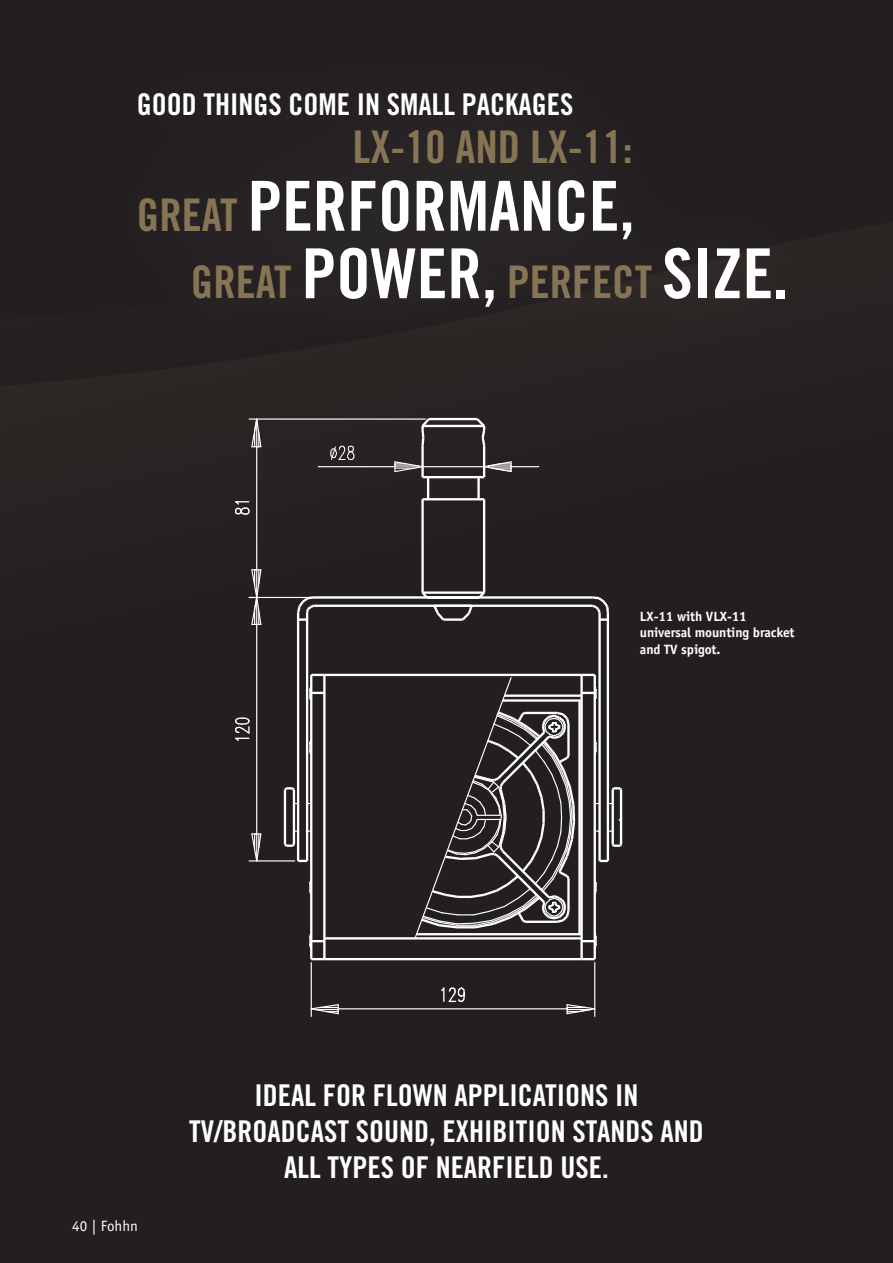
<style>
.page{position:relative;width:893px;height:1263px;background:#fff}
.page>*{position:absolute;margin:0;border:0;box-sizing:border-box;transform-origin:0 0}
.t1{font:69px "Trade Gothic Bold Cond Twenty";color:#fff}
.t2{font:45px "Trade Gothic Bold Cond Twenty";color:#877454}
.t3{font:30px/36px "Trade Gothic Bold Cond Twenty";color:#fff;text-align:center}
.t4{font:15px "Officina Sans Std";color:#fff}
.t5{font:700 13.5px/16.5px "Officina Sans Std";letter-spacing:-.01em;color:#fff}
.s1{font-size:45px;color:#877454}
.s2{font-size:69px;color:#fff}
</style>
<div class="page">
<div style="left:0;top:0;width:893px;height:182px;background:#231f20"></div>
<div style="left:0;top:1162px;width:893px;height:101px;background:#231f20"></div>
<div style="left:0;top:679px;width:893px;height:483px;background:#231f20"></div>
<div style="left:0;top:182px;width:893px;height:497px;background:#242020"></div>
<hr style="left:310px;top:675px;width:2px;height:284px;background:#fff">
<hr style="left:323px;top:675px;width:3px;height:284px;background:#fff">
<hr style="left:580px;top:675px;width:3px;height:284px;background:#fff">
<hr style="left:594px;top:675px;width:2px;height:284px;background:#fff">
<hr style="left:313px;top:596px;width:280px;height:3px;background:#fff">
<hr style="left:313px;top:605px;width:280px;height:2px;background:#fff">
<hr style="left:324px;top:674px;width:258px;height:2px;background:#fff">
<hr style="left:607px;top:613px;width:2px;height:248px;background:#fff">
<hr style="left:598px;top:613px;width:3px;height:248px;background:#fff">
<svg style="left:590px;top:595px;width:20px;height:26px"></svg>
<hr style="left:306px;top:613px;width:2px;height:248px;background:#fff">
<hr style="left:297px;top:613px;width:2px;height:248px;background:#fff">
<svg style="left:295px;top:595px;width:21px;height:26px"></svg>
<svg style="left:311px;top:674px;width:13px;height:2px"></svg>
<svg style="left:308px;top:686px;width:16px;height:16px"></svg>
<svg style="left:308px;top:879px;width:5px;height:16px"></svg>
<hr style="left:284px;top:790px;width:2px;height:54px;background:#fff">
<svg style="left:282px;top:841px;width:15px;height:8px"></svg>
<svg style="left:298px;top:860px;width:9px;height:2px"></svg>
<svg style="left:282px;top:785px;width:15px;height:8px"></svg>
<hr style="left:293px;top:790px;width:2px;height:54px;background:#fff">
<svg style="left:308px;top:739px;width:3px;height:16px"></svg>
<hr style="left:324px;top:937px;width:258px;height:2px;background:#fff">
<hr style="left:324px;top:958px;width:258px;height:2px;background:#fff">
<svg style="left:582px;top:958px;width:13px;height:2px"></svg>
<svg style="left:308px;top:933px;width:16px;height:16px"></svg>
<svg style="left:311px;top:958px;width:13px;height:2px"></svg>
<hr style="left:429px;top:418px;width:48px;height:2px;background:#fff">
<hr style="left:423px;top:425px;width:61px;height:2px;background:#fff">
<hr style="left:477px;top:477px;width:3px;height:22px;background:#fff">
<hr style="left:423px;top:476px;width:61px;height:2px;background:#fff">
<hr style="left:427px;top:477px;width:2px;height:22px;background:#fff">
<hr style="left:423px;top:498px;width:61px;height:2px;background:#fff">
<hr style="left:483px;top:499px;width:2px;height:94px;background:#fff">
<hr style="left:421px;top:499px;width:3px;height:94px;background:#fff">
<hr style="left:423px;top:591px;width:61px;height:3px;background:#fff">
<hr style="left:443px;top:618px;width:20px;height:3px;background:#fff">
<svg style="left:419px;top:589px;width:28px;height:34px"></svg>
<svg style="left:459px;top:589px;width:28px;height:34px"></svg>
<hr style="left:430px;top:596px;width:46px;height:3px;background:#fff">
<svg style="left:474px;top:416px;width:13px;height:32px"></svg>
<hr style="left:483px;top:445px;width:2px;height:32px;background:#fff">
<svg style="left:419px;top:416px;width:13px;height:32px"></svg>
<hr style="left:421px;top:445px;width:3px;height:32px;background:#fff">
<svg style="left:413px;top:674px;width:211px;height:275px;background:#474344"></svg>
<hr style="left:311px;top:962px;width:1px;height:54px;background:#fff">
<hr style="left:594px;top:962px;width:1px;height:54px;background:#fff">
<hr style="left:338px;top:1008px;width:229px;height:1px;background:#fff">
<svg style="left:310px;top:1003px;width:30px;height:12px"></svg>
<svg style="left:566px;top:1003px;width:30px;height:12px"></svg>
<svg style="left:440px;top:986px;width:26px;height:17px"></svg>
<hr style="left:318px;top:466px;width:49px;height:1px;background:#fff">
<svg style="left:485px;top:460px;width:54px;height:13px"></svg>
<svg style="left:367px;top:460px;width:57px;height:13px"></svg>
<hr style="left:423px;top:466px;width:61px;height:1px;background:#fff">
<svg style="left:330px;top:445px;width:25px;height:15px"></svg>
<hr style="left:249px;top:418px;width:176px;height:2px;background:#fff">
<hr style="left:249px;top:597px;width:174px;height:1px;background:#fff">
<hr style="left:256px;top:447px;width:1px;height:123px;background:#fff">
<svg style="left:251px;top:418px;width:11px;height:30px"></svg>
<svg style="left:234px;top:500px;width:17px;height:15px"></svg>
<hr style="left:249px;top:860px;width:46px;height:1px;background:#fff">
<hr style="left:256px;top:624px;width:1px;height:210px;background:#fff">
<svg style="left:249px;top:568px;width:13px;height:58px"></svg>
<svg style="left:251px;top:833px;width:11px;height:29px"></svg>
<svg style="left:234px;top:717px;width:17px;height:25px"></svg>
<div style="left:65px;top:16px;width:785px;height:360px;background:#252122"></div>
<p class="t3" style="left:83px;top:86px;width:332px">GOOD THINGS COME IN SMALL</p>
<p class="t3" style="left:462px;top:86px;width:113px">PACKAG ES</p>
<h2 class="t2" style="left:83px;top:120px;width:49px">L</h2>
<h2 class="t2" style="left:370px;top:120px;width:264px">X-10 AND LX-11:</h2>
<h1 class="t1" style="left:83px;top:164px;width:553px"><span class="s1">GREAT</span> PERFORMANCE,</h1>
<h2 class="t2" style="left:83px;top:255px;width:44px">G</h2>
<h2 class="t2" style="left:213px;top:255px;width:577px">REAT <span class="s2">POWER,</span> PERFECT <span class="s2">SIZE.</span></h2>
<p class="t5" style="left:640px;top:608px;width:156px">LX-11 with VLX-11 universal mounting bracket and TV spigot.</p>
<p class="t4" style="left:72px;top:1217px;width:67px">40 | Fohhn</p>
<p class="t3" style="left:189px;top:1077px;width:516px">IDEAL FOR FLOWN APPLICATIONS IN<br>TV/BROADCAST SOUND, EXHIBITION STANDS AND<br>ALL TYPES OF NEARFIELD USE.</p>
</div>
